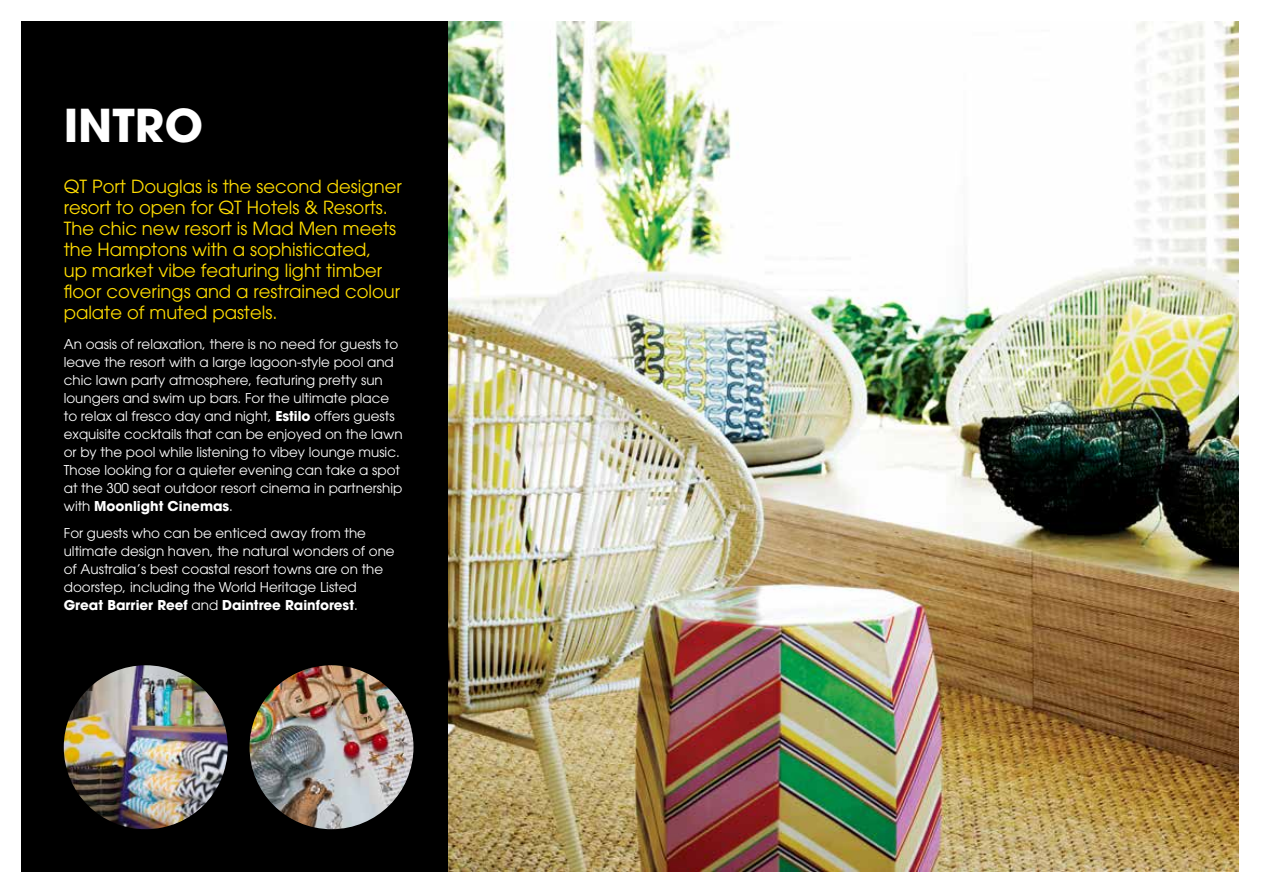
<style>
.page{position:relative;width:1263px;height:893px;background:#fff}
.page>*{position:absolute;margin:0;border:0;box-sizing:border-box;transform-origin:0 0}
.t1{font:700 45px "Avant Garde";color:#fff}
.t2{font:18px/21px "Avant Garde";color:#fd0}
.t3{font:13.5px/18px "Avant Garde";color:#fff}
.s1{font-weight:700}
</style>
<div class="page">
<img style="left:448px;top:21px;width:791px;height:851px">
<div style="left:21px;top:21px;width:427px;height:851px;background:#000"></div>
<img style="left:64px;top:665px;width:164px;height:164px;border-radius:82px">
<img style="left:250px;top:665px;width:163px;height:164px;border-radius:82px">
<h1 class="t1" style="left:64px;top:96px;width:141px">INTRO</h1>
<p class="t2" style="left:64px;top:175px;width:339px">QT Port Douglas is the second designer resort to open for QT Hotels &amp; Resorts.<br>The chic new resort is Mad Men meets the Hamptons with a sophisticated,<br>up market vibe featuring light timber floor coverings and a restrained colour palate of muted pastels.</p>
<p class="t3" style="left:64px;top:335px;width:340px">An oasis of relaxation, there is no need for guests to leave the resort with a large lagoon-style pool and chic lawn party atmosphere, featuring pretty sun loungers and swim up bars. For the ultimate place to relax al fresco day and night, <span class="s1">Estilo</span> offers guests exquisite cocktails that can be enjoyed on the lawn or by the pool while listening to vibey lounge music.<br>Those looking for a quieter evening can take a spot at the 300 seat outdoor resort cinema in partnership with <span class="s1">Moonlight Cinemas</span>.</p>
<p class="t3" style="left:64px;top:524px;width:332px">For guests who can be enticed away from the ultimate design haven, the natural wonders of one of Australia’s best coastal resort towns are on the doorstep, including the World Heritage Listed <span class="s1">Great Barrier Reef</span> and <span class="s1">Daintree Rainforest</span>.</p>
</div>
